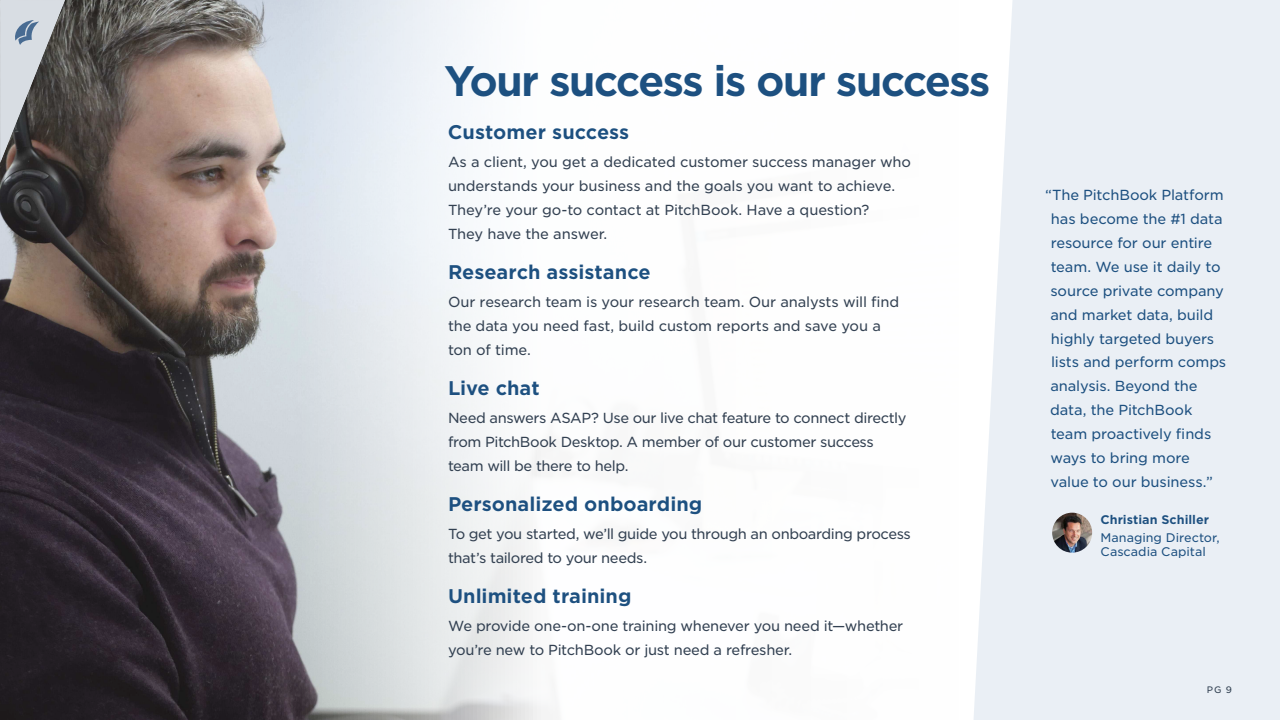
<style>
.page{position:relative;width:1280px;height:720px;background:#fff}
.page>*{position:absolute;margin:0;border:0;box-sizing:border-box;transform-origin:0 0}
.t1{font:700 41px "Gotham S Sm";letter-spacing:-.05em;color:#1d5080}
.t2{font:700 19px "Gotham S Sm";color:#1d5080}
.t3{font:14px/24px "Gotham S Sm";letter-spacing:-.025em;color:#334152}
.t4{font:14px/24px "Gotham S Sm";letter-spacing:-.01em;color:#1d5080}
.t5{font:12px/14px "Gotham S Sm";color:#1d5080}
.t6{font:700 12px "Gotham S Sm";color:#1d5080}
.t7{font:9px "Gotham S Sm";color:#334152}
</style>
<div class="page">
<div style="left:998px;top:0;width:282px;height:720px;background:#eaeff5"></div>
<img style="left:0;top:0;width:998px;height:720px">
<svg style="left:0;top:0;width:70px;height:184px;background:#7e7e80"></svg>
<img style="left:1052px;top:513px;width:40px;height:40px;border-radius:20px">
<h1 class="t1" style="left:444px;top:63px;width:548px">Your success is our success</h1>
<h2 class="t2" style="left:448px;top:124px;width:183px">Customer success</h2>
<p class="t3" style="left:448px;top:151px;width:465px">As a client, you get a dedicated customer success manager who understands your business and the goals you want to achieve.<br>They’re your go-to contact at PitchBook. Have a question?<br>They have the answer.</p>
<h2 class="t2" style="left:448px;top:264px;width:204px">Research assistance</h2>
<p class="t3" style="left:448px;top:291px;width:453px">Our research team is your research team. Our analysts will find the data you need fast, build custom reports and save you a ton of time.</p>
<h2 class="t2" style="left:448px;top:380px;width:93px">Live chat</h2>
<p class="t3" style="left:448px;top:407px;width:460px">Need answers ASAP? Use our live chat feature to connect directly from PitchBook Desktop. A member of our customer success team will be there to help.</p>
<h2 class="t2" style="left:448px;top:496px;width:256px">Personalized onboarding</h2>
<p class="t3" style="left:448px;top:523px;width:465px">To get you started, we’ll guide you through an onboarding process that’s tailored to your needs.</p>
<h2 class="t2" style="left:448px;top:588px;width:185px">Unlimited training</h2>
<p class="t3" style="left:448px;top:615px;width:457px">We provide one-on-one training whenever you need it—whether you’re new to PitchBook or just need a refresher.</p>
<p class="t4" style="left:1050px;top:183px;width:178px;text-indent:-5px">“The PitchBook Platform has become the #1 data resource for our entire team. We use it daily to source private company and market data, build highly targeted buyers lists and perform comps analysis. Beyond the data, the PitchBook team proactively finds ways to bring more value to our business.”</p>
<p class="t6" style="left:1101px;top:514px;width:110px">Christian Schiller</p>
<p class="t5" style="left:1101px;top:531px;width:121px">Managing Director,<br>Cascadia Capital</p>
<p class="t7" style="left:1207px;top:686px;width:26px">PG 9</p>
</div>
